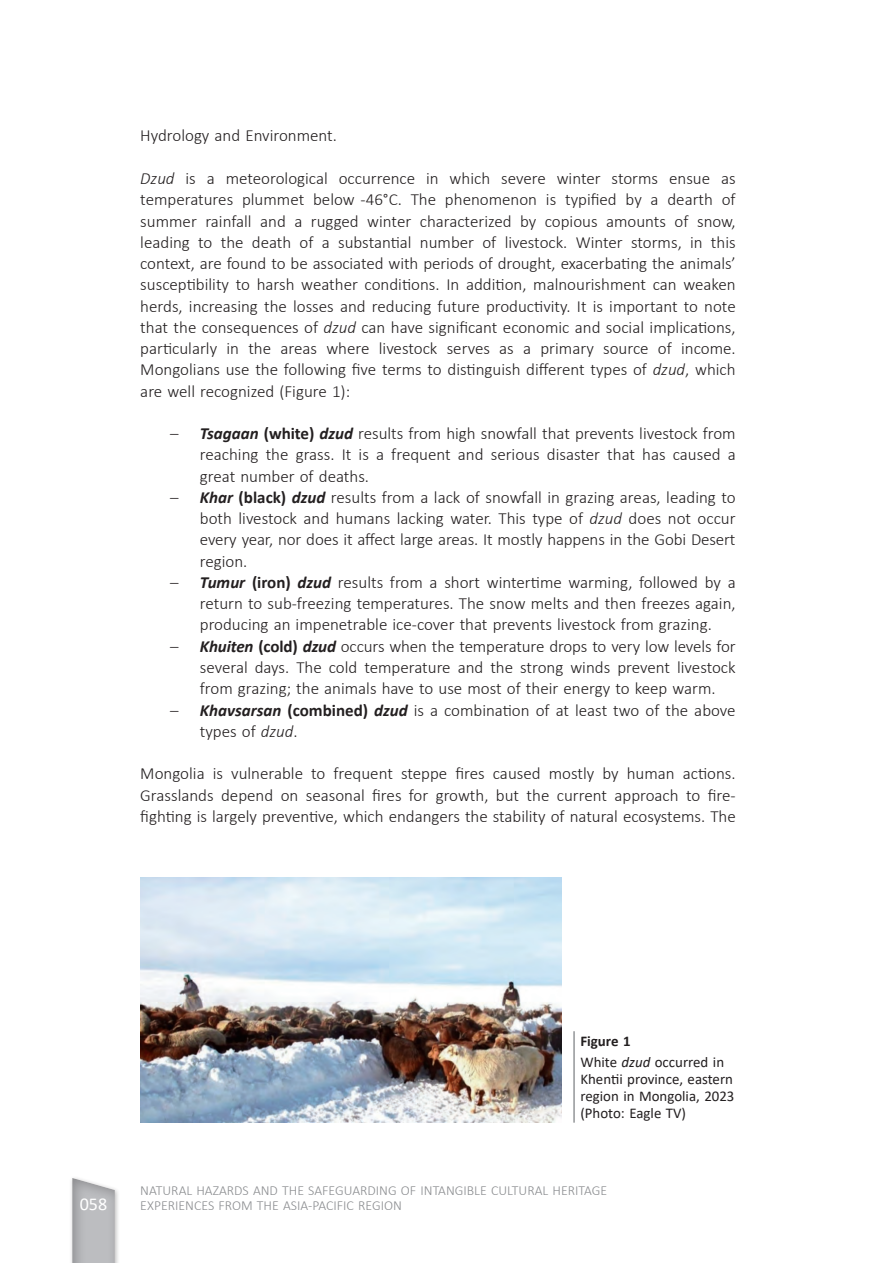
<style>
.page{position:relative;width:893px;height:1263px;background:#fff}
.page>*{position:absolute;margin:0;border:0;box-sizing:border-box;transform-origin:0 0}
.t1{font:18px "Calibri";color:#fff}
.t2{font:300 16.95px/21.3px "Calibri";color:#231f20;text-align:justify}
.t3{font:14.85px/17px "Calibri";color:#231f20}
.t4{font:300 13.8px/15.9px "Calibri";color:#8a8c8f}
.s1{font-style:italic}
.s2{font-weight:700;font-style:italic}
.s3{font-weight:700}
</style>
<div class="page">
<div style="left:58px;top:1167px;width:69px;height:96px;background:#231f20;opacity:.3"></div>
<hr style="left:573px;top:1031px;width:2px;height:92px;background:#939598">
<img style="left:140px;top:878px;width:421px;height:245px">
<p class="t2" style="left:140px;top:125px;width:198px">Hydrology and Environment.</p>
<p class="t2" style="left:140px;top:168px;width:597px"><span class="s1">Dzud</span> is a meteorological occurrence in which severe winter storms ensue as temperatures plummet below -46°C. The phenomenon is typified by a dearth of summer rainfall and a rugged winter characterized by copious amounts of snow, leading to the death of a substantial number of livestock. Winter storms, in this context, are found to be associated with periods of drought, exacerbating the animals’ susceptibility to harsh weather conditions. In addition, malnourishment can weaken herds, increasing the losses and reducing future productivity. It is important to note that the consequences of <span class="s1">dzud</span> can have significant economic and social implications, particularly in the areas where livestock serves as a primary source of income.<br>Mongolians use the following five terms to distinguish different types of <span class="s1">dzud</span>, which are well recognized (Figure 1):</p>
<p class="t2" style="left:200px;top:423px;width:537px;text-indent:-30px">– <span class="s2">Tsagaan</span> <span class="s3">(white)</span> <span class="s2">dzud</span> results from high snowfall that prevents livestock from reaching the grass. It is a frequent and serious disaster that has caused a great number of deaths.</p>
<p class="t2" style="left:200px;top:486px;width:537px;text-indent:-30px">– <span class="s2">Khar</span> <span class="s3">(black)</span> <span class="s2">dzud</span> results from a lack of snowfall in grazing areas, leading to both livestock and humans lacking water. This type of <span class="s1">dzud</span> does not occur every year, nor does it affect large areas. It mostly happens in the Gobi Desert region.</p>
<p class="t2" style="left:200px;top:571px;width:537px;text-indent:-30px">– <span class="s2">Tumur</span> <span class="s3">(iron)</span> <span class="s2">dzud</span> results from a short wintertime warming, followed by a return to sub-freezing temperatures. The snow melts and then freezes again, producing an impenetrable ice-cover that prevents livestock from grazing.</p>
<p class="t2" style="left:200px;top:635px;width:537px;text-indent:-30px">– <span class="s2">Khuiten</span> <span class="s3">(cold)</span> <span class="s2">dzud</span> occurs when the temperature drops to very low levels for several days. The cold temperature and the strong winds prevent livestock from grazing; the animals have to use most of their energy to keep warm.</p>
<p class="t2" style="left:200px;top:699px;width:537px;text-indent:-30px">– <span class="s2">Khavsarsan</span> <span class="s3">(combined)</span> <span class="s2">dzud</span> is a combination of at least two of the above types of <span class="s1">dzud</span>.</p>
<p class="t2" style="left:140px;top:763px;width:597px">Mongolia is vulnerable to frequent steppe fires caused mostly by human actions.<br>Grasslands depend on seasonal fires for growth, but the current approach to fire&shy;fighting is largely preventive, which endangers the stability of natural ecosystems. The</p>
<p class="t1" style="left:80px;top:1191px;width:29px">058</p>
<p class="t3" style="left:580px;top:1029px;width:145px;line-height:21.3px"><span class="s3">Figure 1<br></span>White <span class="s1">dzud</span> occurred in</p>
<p class="t3" style="left:580px;top:1070px;width:156px;text-align:justify">Khentii province, eastern region in Mongolia, 2023 (Photo: Eagle TV)</p>
<p class="t4" style="left:140px;top:1182px;width:468px">NATURAL HAZARDS AND THE SAFEGUARDING OF INTANGIBLE CULTURAL HERITAGE<br>EXPERIENCES FROM THE ASIA-PACIFIC REGION</p>
</div>
